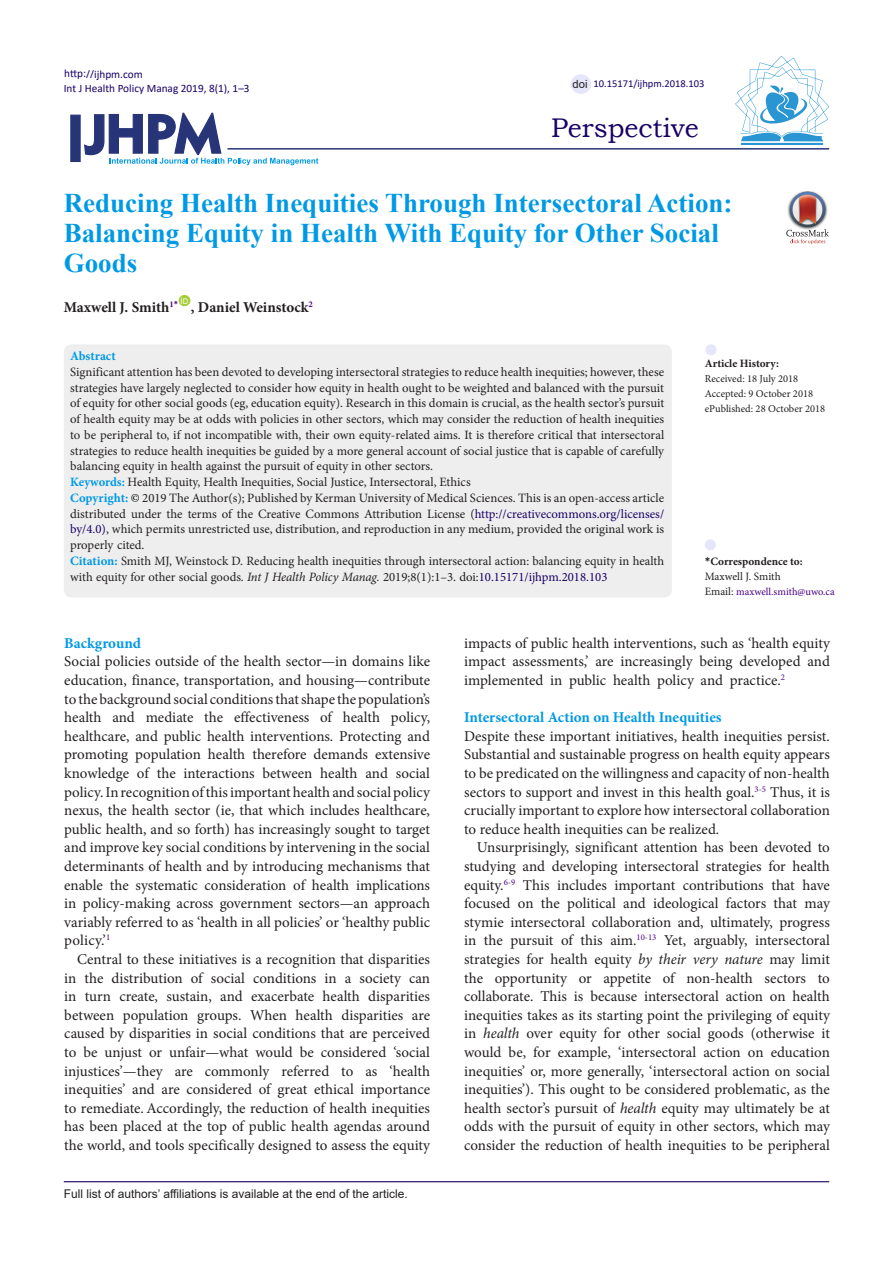
<style>
.page{position:relative;width:893px;height:1263px;background:#fff}
.page>*{position:absolute;margin:0;border:0;box-sizing:border-box;transform-origin:0 0}
.Default{font:700 27px/30px "Times New Roman";color:#0099e5}
.t1{font:27px "Bookman Old Style";color:#190066}
.t2{font:15px/18.6px "Minion Pro";color:#231f20;text-align:justify}
.t3{font:700 15px "Minion Pro";color:#0099e5}
.Default-2{font:700 15px "Minion Pro";color:#231f20}
.Default-3{font:12.75px/15.8px "Minion Pro";color:#231f20;text-align:justify}
.Default-4{font:700 12.75px "Minion Pro";color:#0099e5}
.t4{font:12px "Arial";color:#231f20}
.t5{font:11.25px "Calibri";color:#190066}
.t6{font:700 11.25px "Minion Pro";color:#231f20}
.t7{font:11.25px "Minion Pro";color:#231f20}
.t8{font:11.25px "Arial";color:#231f20}
.t9{font:10.5px "Minion Pro";color:#231f20}
.t10{font:10.5px "Minion Pro";color:#4b0082}
.t11{font:10.5px "Calibri";color:#190066}
.t12{font:7.8px "Arial";color:#fff}
.s1{font-weight:700;color:#0099e5}
.s2{color:#000}
.s3{color:#190066}
.s4{font-style:italic}
.s5{font-family:"Calibri"}
.s6{font-size:11.25px;color:#231f20}
</style>
<div class="page">
<svg style="left:84px;top:112px;width:234px;height:53px"></svg>
<div style="left:70px;top:115px;width:11px;height:47px;background:#273578;border:1px solid #273578"></div>
<div style="left:179px;top:295px;width:11px;height:11px;background:#a6ce39;border-radius:50%"></div>
<hr style="left:227px;top:148px;width:602px;height:2px;background:#273578">
<div style="left:64px;top:344px;width:608px;height:253px;background:#eee;border-radius:8px"></div>
<div style="left:705px;top:539px;width:11px;height:11px;background:#e6e6fa;border-radius:50%"></div>
<div style="left:705px;top:344px;width:11px;height:11px;background:#e6e6fa;border-radius:50%"></div>
<hr style="left:64px;top:1181px;width:765px;height:1px;background:#190066">
<hr style="left:741px;top:143px;width:82px;height:2px;background:#2995d2">
<svg style="left:735px;top:56px;width:94px;height:85px"></svg>
<div style="left:571px;top:74px;width:20px;height:20px;background:#e6e6fa;border-radius:50%"></div>
<img style="left:801px;top:191px;width:13px;height:1px">
<svg style="left:786px;top:192px;width:43px;height:52px"></svg>
<p class="t5" style="left:64px;top:66px;width:80px">http://ijhpm.com</p>
<p class="t5" style="left:64px;top:81px;width:187px">Int J Health Policy Manag 2019, 8(1), 1–3</p>
<p class="t8" style="left:573px;top:76px;width:17px">doi</p>
<p class="t11" style="left:593px;top:76px;width:112px">10.15171/ijhpm.2018.103</p>
<p class="t1" style="left:551px;top:110px;width:149px">Perspective</p>
<p class="Default" style="left:64px;top:188px;width:670px">Reducing Health Inequities Through Intersectoral Action:<br>Balancing Equity in Health With Equity for Other Social<br>Goods</p>
<p class="Default-2" style="left:64px;top:296px;width:116px">Maxwell J. Smith<sup>1</sup><sup>*</sup></p>
<p class="t12" style="left:181px;top:296px;width:9px">ID</p>
<p class="Default-2" style="left:191px;top:296px;width:124px">, Daniel Weinstock<sup>2</sup></p>
<p class="Default-4" style="left:70px;top:347px;width:47px">Abstract</p>
<p class="Default-3" style="left:70px;top:364px;width:596px">Significant attention has been devoted to developing intersectoral strategies to reduce health inequities; however, these strategies have largely neglected to consider how equity in health ought to be weighted and balanced with the pursuit of equity for other social goods (eg, education equity). Research in this domain is crucial, as the health sector’s pursuit of health equity may be at odds with policies in other sectors, which may consider the reduction of health inequities to be peripheral to, if not incompatible with, their own equity-related aims. It is therefore critical that intersectoral strategies to reduce health inequities be guided by a more general account of social justice that is capable of carefully balancing equity in health against the pursuit of equity in other sectors.</p>
<p class="Default-3" style="left:70px;top:474px;width:402px"><span class="s1">Keywords:</span> Health Equity, Health Inequities, Social Justice, Intersectoral, Ethics</p>
<p class="Default-3" style="left:70px;top:490px;width:596px"><span class="s1">Copyright:</span> <span class="s2">©</span> 2019 The Author(s); Published by Kerman University of Medical Sciences. This is an open-access article distributed under the terms of the Creative Commons Attribution License (<span class="s3">http://creativecommons.org/licenses/ by/4.0)</span>, which permits unrestricted use, distribution, and reproduction in any medium, provided the original work is properly cited.</p>
<p class="Default-3" style="left:70px;top:553px;width:595px"><span class="s1">Citation:</span> Smith MJ, Weinstock D. Reducing health inequities through intersectoral action: balancing equity in health with equity for other social goods. <span class="s4">Int J Health Policy Manag.</span> 2019;8(1):1–3. doi:<span class="s3">10.15171/ijhpm.2018.103</span></p>
<p class="t6" style="left:705px;top:554px;width:99px"><span class="s5">*</span>Correspondence to:</p>
<p class="t6" style="left:705px;top:356px;width:76px">Article History:</p>
<p class="t9" style="left:705px;top:372px;width:95px">Received: 18 July 2018</p>
<p class="t9" style="left:705px;top:387px;width:110px">Accepted: 9 October 2018</p>
<p class="t9" style="left:705px;top:402px;width:122px">ePublished: 28 October 2018</p>
<p class="t7" style="left:705px;top:569px;width:77px">Maxwell J. Smith</p>
<p class="t10" style="left:705px;top:585px;width:131px"><span class="s6">Email:</span> maxwell.smith@uwo.ca</p>
<p class="t3" style="left:64px;top:632px;width:78px">Background</p>
<p class="t2" style="left:64px;top:652px;width:367px">Social policies outside of the health sector—in domains like education, finance, transportation, and housing—contribute to the background social conditions that shape the population’s health and mediate the effectiveness of health policy, healthcare, and public health interventions. Protecting and promoting population health therefore demands extensive knowledge of the interactions between health and social policy. In recognition of this important health and social policy nexus, the health sector (ie, that which includes healthcare, public health, and so forth) has increasingly sought to target and improve key social conditions by intervening in the social determinants of health and by introducing mechanisms that enable the systematic consideration of health implications in policy-making across government sectors—an approach variably referred to as ‘health in all policies’ or ‘healthy public policy.’<sup>1</sup></p>
<p class="t2" style="left:64px;top:950px;width:367px;text-indent:13px">Central to these initiatives is a recognition that disparities in the distribution of social conditions in a society can in turn create, sustain, and exacerbate health disparities between population groups. When health disparities are caused by disparities in social conditions that are perceived to be unjust or unfair—what would be considered ‘social injustices’—they are commonly referred to as ‘health inequities’ and are considered of great ethical importance to remediate. Accordingly, the reduction of health inequities has been placed at the top of public health agendas around the world, and tools specifically designed to assess the equity</p>
<p class="t4" style="left:64px;top:1185px;width:346px">Full list of authors’ affiliations is available at the end of the article.</p>
<p class="t2" style="left:464px;top:634px;width:367px">impacts of public health interventions, such as ‘health equity impact assessments,’ are increasingly being developed and implemented in public health policy and practice.<sup>2</sup></p>
<p class="t3" style="left:464px;top:707px;width:259px">Intersectoral Action on Health Inequities</p>
<p class="t2" style="left:464px;top:727px;width:367px">Despite these important initiatives, health inequities persist.<br>Substantial and sustainable progress on health equity appears to be predicated on the willingness and capacity of non-health sectors to support and invest in this health goal.<sup>3</sup><sup>-</sup><sup>5</sup> Thus, it is crucially important to explore how intersectoral collaboration to reduce health inequities can be realized.</p>
<p class="t2" style="left:464px;top:838px;width:367px;text-indent:13px">Unsurprisingly, significant attention has been devoted to studying and developing intersectoral strategies for health equity.<sup>6</sup><sup>-</sup><sup>9</sup> This includes important contributions that have focused on the political and ideological factors that may stymie intersectoral collaboration and, ultimately, progress in the pursuit of this aim.<sup>10</sup><sup>-</sup><sup>13</sup> Yet, arguably, intersectoral strategies for health equity <span class="s4">by their very nature</span> may limit the opportunity or appetite of non-health sectors to collaborate. This is because intersectoral action on health inequities takes as its starting point the privileging of equity in <span class="s4">health</span> over equity for other social goods (otherwise it would be, for example, ‘intersectoral action on education inequities’ or, more generally, ‘intersectoral action on social inequities’). This ought to be considered problematic, as the health sector’s pursuit of <span class="s4">health</span> equity may ultimately be at odds with the pursuit of equity in other sectors, which may consider the reduction of health inequities to be peripheral</p>
</div>
